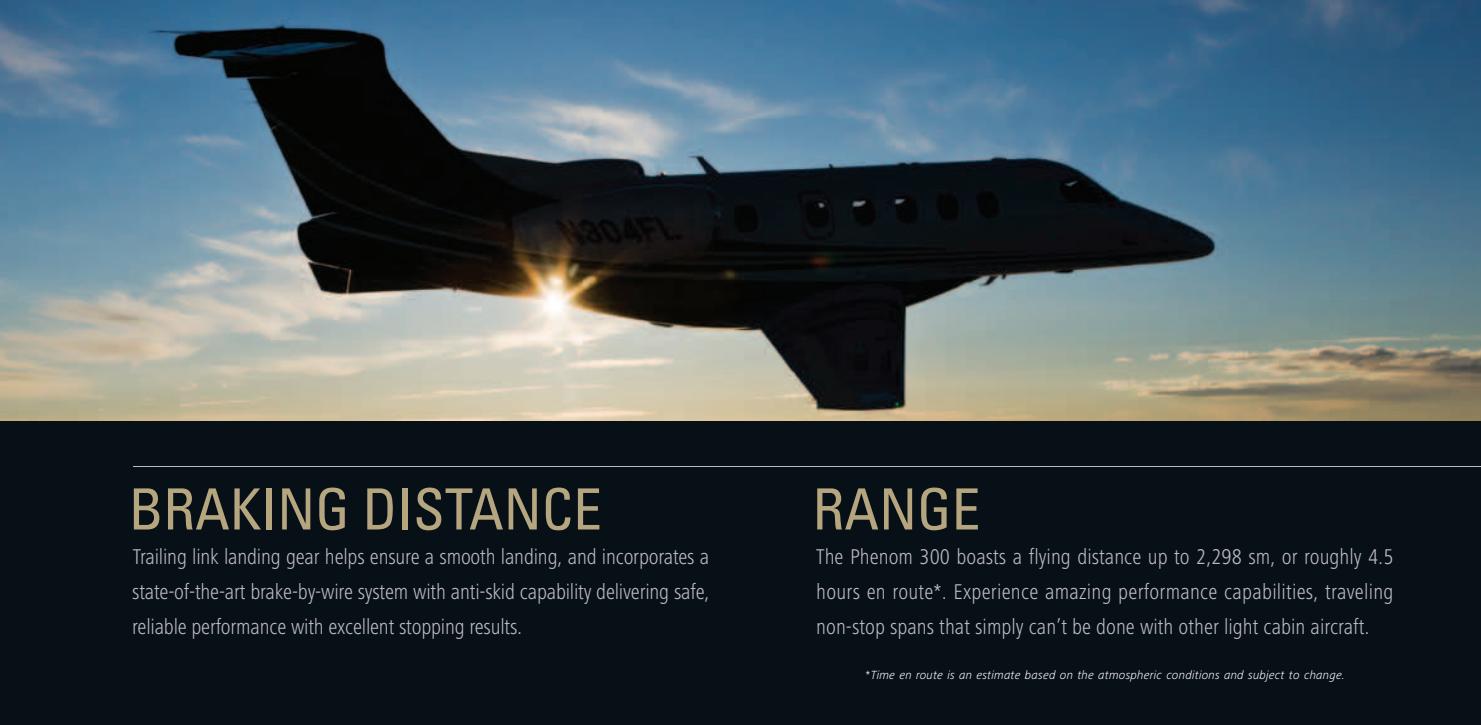
<style>
.page{position:relative;width:1481px;height:725px;background:#fff}
.page>*{position:absolute;margin:0;border:0;box-sizing:border-box;transform-origin:0 0}
.t1{font:condensed 56.88px "Univers";color:#b5a67f}
.t2{font:300 condensed 22.05px/34.8px "Frutiger Next LT";letter-spacing:-.01em;color:#bcbbbf;text-align:justify}
.t3{font:italic 300 12.25px "Frutiger Next LT";letter-spacing:.01em;color:#fff}
</style>
<div class="page">
<div style="left:0;top:419px;width:1480px;height:305px;background:#071017"></div>
<hr style="left:134px;top:466px;width:1346px;height:1px;background:#bcbbbf">
<img style="left:0;top:0;width:1480px;height:420px">
<h1 class="t1" style="left:129px;top:473px;width:474px">BRAKING DISTANCE</h1>
<p class="t2" style="left:132px;top:539px;width:579px">Trailing link landing gear helps ensure a smooth landing, and incorporates a state-of-the-art brake-by-wire system with anti-skid capability delivering safe, reliable performance with excellent stopping results.</p>
<h1 class="t1" style="left:812px;top:473px;width:169px">RANGE</h1>
<p class="t2" style="left:816px;top:539px;width:579px">The Phenom 300 boasts a flying distance up to 2,298 sm, or roughly 4.5 hours en route*. Experience amazing performance capabilities, traveling non-stop spans that simply can’t be done with other light cabin aircraft.</p>
<p class="t3" style="left:865px;top:667px;width:482px">*Time en route is an estimate based on the atmospheric conditions and subject to change.</p>
</div>
